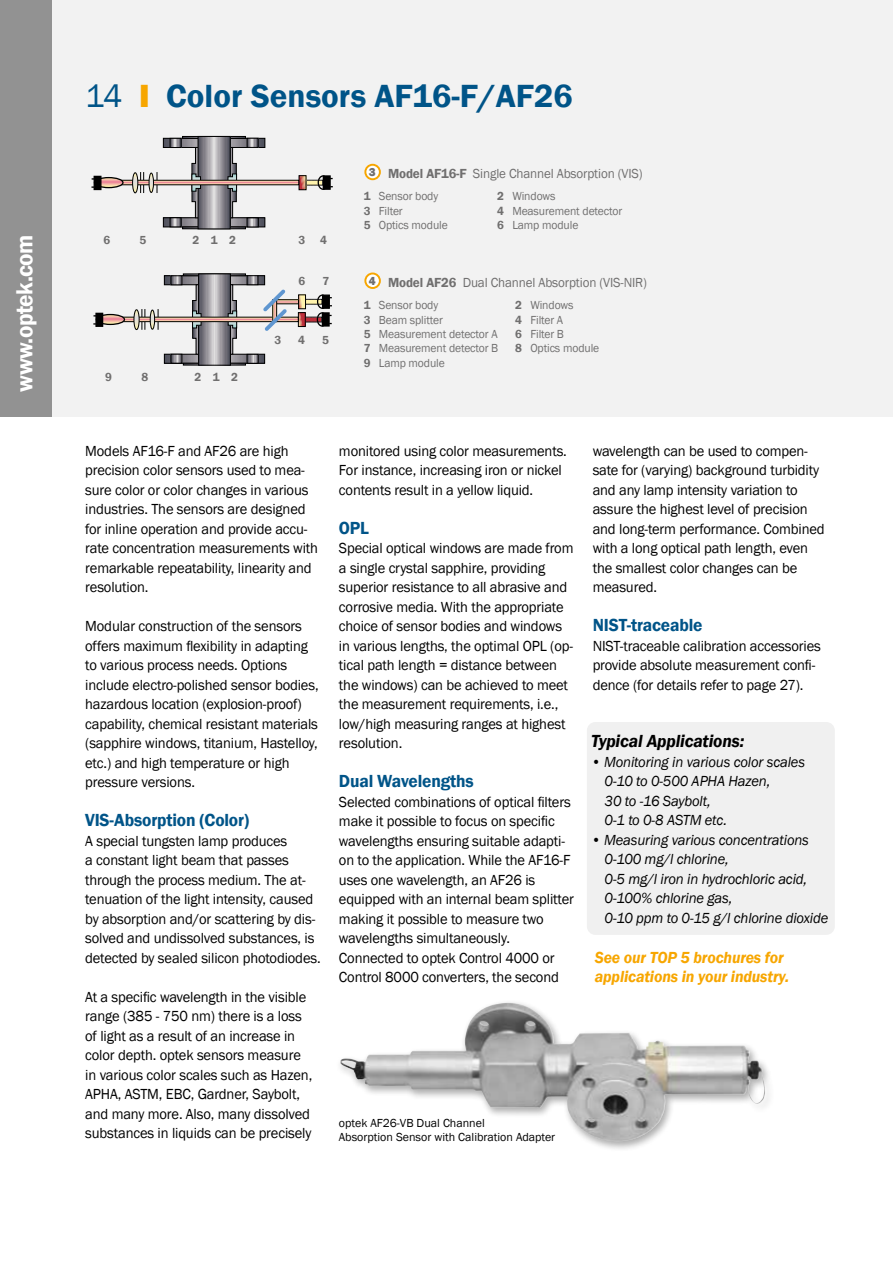
<style>
.page{position:relative;width:893px;height:1263px;background:#fff}
.page>*{position:absolute;margin:0;border:0;box-sizing:border-box;transform-origin:0 0}
.t1{font:600 33px "Franklin Gothic";color:#005488}
.t2{font:600 24px "Franklin Gothic";letter-spacing:-.025em;color:#fff}
.t3{font:600 18px "Franklin Gothic";letter-spacing:-.01em;color:#005488}
.t4{font:italic 600 18px "Franklin Gothic";letter-spacing:-.01em;color:#000}
.t5{font:italic 600 16.5px/19.5px "Franklin Gothic";letter-spacing:-.01em;color:#f7a600;scale:.96 1}
.t6{font:15px/19.5px "Franklin Gothic";letter-spacing:-.01em;color:#000}
.t7{font:italic 15px/19.5px "Franklin Gothic";letter-spacing:-.01em;color:#000}
.t8{font:13.5px "Franklin Gothic";letter-spacing:-.01em;color:#706f6f}
.t9{font:12px "Franklin Gothic";letter-spacing:-.01em;color:#706f6f}
.t10{font:12px/13.5px "Franklin Gothic";color:#000}
.t11{font:600 12px "Franklin Gothic";color:#706f6f}
.s1{font-weight:400}
.s2{font-weight:800;color:#f7a600}
.s3{font-weight:600}
</style>
<div class="page">
<div style="left:0;top:0;width:893px;height:417px;background:#f2f2f2"></div>
<div style="left:0;top:0;width:51px;height:417px;background:#929292"></div>
<div style="left:365px;top:165px;width:15px;height:14px;background:#fff;border-radius:50%"></div>
<div style="left:364px;top:164px;width:17px;height:16px;border:2px solid #f7a600;border-radius:50%"></div>
<svg style="left:91px;top:136px;width:242px;height:93px"></svg>
<div style="left:94px;top:177px;width:30px;height:11px;border:1px solid #000;border-radius:50%"></div>
<div style="left:94px;top:176px;width:8px;height:14px;background:#000;border:1px solid #000"></div>
<svg style="left:93px;top:274px;width:239px;height:91px"></svg>
<svg style="left:365px;top:273px;width:15px;height:15px"></svg>
<div style="left:364px;top:272px;width:17px;height:17px;border:2px solid #f7a600;border-radius:50%"></div>
<div style="left:587px;top:722px;width:248px;height:213px;background:#f0f0f0;border-radius:9px"></div>
<img style="left:340px;top:1003px;width:425px;height:140px">
<h2 class="t2" style="left:10px;top:392px;width:159px;rotate:-90deg">www.optek.com</h2>
<h1 class="t1" style="left:85px;top:76px;width:489px"><span class="s1">14</span> <span class="s2">I</span> Color Sensors AF16-F/AF26</h1>
<p class="t11" style="left:103px;top:233px;width:8px">6</p>
<p class="t11" style="left:139px;top:233px;width:8px">5</p>
<p class="t11" style="left:192px;top:233px;width:45px">212</p>
<p class="t11" style="left:299px;top:233px;width:30px">3 4</p>
<p class="t8" style="left:369px;top:165px;width:275px"><sup>3</sup> <span class="s3">Model AF16-F</span> Single Channel Absorption (VIS)</p>
<p class="t9" style="left:364px;top:189px;width:76px"><span class="s3">1</span> Sensor body</p>
<p class="t9" style="left:497px;top:189px;width:60px"><span class="s3">2</span> Windows</p>
<p class="t9" style="left:364px;top:203px;width:41px"><span class="s3">3</span> Filter</p>
<p class="t9" style="left:497px;top:203px;width:126px"><span class="s3">4</span> Measurement detector</p>
<p class="t9" style="left:364px;top:218px;width:86px"><span class="s3">5</span> Optics module</p>
<p class="t9" style="left:497px;top:218px;width:83px"><span class="s3">6</span> Lamp module</p>
<p class="t11" style="left:105px;top:370px;width:8px">9</p>
<p class="t11" style="left:141px;top:370px;width:8px">8</p>
<p class="t11" style="left:194px;top:370px;width:8px">2</p>
<p class="t11" style="left:231px;top:370px;width:8px">2</p>
<p class="t11" style="left:213px;top:370px;width:8px">1</p>
<p class="t11" style="left:298px;top:274px;width:8px">6</p>
<p class="t11" style="left:322px;top:274px;width:8px">7</p>
<p class="t8" style="left:369px;top:274px;width:280px"><sup>4</sup> <span class="s3">Model AF26</span> Dual Channel Absorption (VIS-NIR)</p>
<p class="t9" style="left:364px;top:298px;width:76px"><span class="s3">1</span> Sensor body</p>
<p class="t9" style="left:515px;top:298px;width:60px"><span class="s3">2</span> Windows</p>
<p class="t9" style="left:364px;top:312px;width:81px"><span class="s3">3</span> Beam splitter</p>
<p class="t9" style="left:515px;top:312px;width:49px"><span class="s3">4</span> Filter A</p>
<p class="t9" style="left:364px;top:327px;width:135px"><span class="s3">5</span> Measurement detector A</p>
<p class="t9" style="left:515px;top:327px;width:50px"><span class="s3">6</span> Filter B</p>
<p class="t9" style="left:364px;top:341px;width:136px"><span class="s3">7</span> Measurement detector B</p>
<p class="t9" style="left:515px;top:341px;width:86px"><span class="s3">8</span> Optics module</p>
<p class="t9" style="left:364px;top:355px;width:83px"><span class="s3">9</span> Lamp module</p>
<p class="t11" style="left:274px;top:333px;width:8px">3</p>
<p class="t11" style="left:298px;top:333px;width:8px">4</p>
<p class="t11" style="left:322px;top:333px;width:8px">5</p>
<p class="t6" style="left:85px;top:441px;width:234px">Models AF16-F and AF26 are high precision color sensors used to mea&shy;sure color or color changes in various industries. The sensors are designed for inline operation and provide accu&shy;rate concentration measurements with remarkable repeatability, linearity and resolution.</p>
<p class="t6" style="left:85px;top:617px;width:235px">Modular construction of the sensors offers maximum flexibility in adapting to various process needs. Options include electro-polished sensor bodies, hazardous location (explosion-proof) capability, chemical resistant materials (sapphire windows, titanium, Hastelloy, etc.) and high temperature or high pressure versions.</p>
<p class="t3" style="left:85px;top:809px;width:165px">VIS-Absorption (Color)</p>
<p class="t6" style="left:85px;top:831px;width:237px">A special tungsten lamp produces<br>a constant light beam that passes through the process medium. The at&shy;tenuation of the light intensity, caused by absorption and/or scattering by dis&shy;solved and undissolved substances, is detected by sealed silicon photodiodes.</p>
<p class="t6" style="left:85px;top:987px;width:229px">At a specific wavelength in the visible range (385 - 750 nm) there is a loss of light as a result of an increase in color depth. optek sensors measure in various color scales such as Hazen, APHA, ASTM, EBC, Gardner, Saybolt, and many more. Also, many dissolved substances in liquids can be precisely</p>
<p class="t6" style="left:339px;top:441px;width:229px">monitored using color measurements.<br>For instance, increasing iron or nickel contents result in a yellow liquid.</p>
<p class="t3" style="left:339px;top:516px;width:32px">OPL</p>
<p class="t6" style="left:339px;top:539px;width:236px">Special optical windows are made from a single crystal sapphire, providing superior resistance to all abrasive and corrosive media. With the appropriate choice of sensor bodies and windows in various lengths, the optimal OPL (op&shy;tical path length = distance between the windows) can be achieved to meet the measurement requirements, i.e., low/high measuring ranges at highest resolution.</p>
<p class="t3" style="left:339px;top:770px;width:136px">Dual Wavelengths</p>
<p class="t6" style="left:339px;top:792px;width:236px">Selected combinations of optical filters make it possible to focus on specific wavelengths ensuring suitable adapti&shy;on to the application. While the AF16-F uses one wavelength, an AF26 is equipped with an internal beam splitter making it possible to measure two wavelengths simultaneously.<br>Connected to optek Control 4000 or Control 8000 converters, the second</p>
<p class="t6" style="left:593px;top:441px;width:234px">wavelength can be used to compen&shy;sate for (varying) background turbidity and any lamp intensity variation to assure the highest level of precision and long-term performance. Combined with a long optical path length, even the smallest color changes can be measured.</p>
<p class="t3" style="left:593px;top:614px;width:111px">NIST-traceable</p>
<p class="t6" style="left:593px;top:636px;width:230px">NIST-traceable calibration accessories provide absolute measurement confi&shy;dence (for details refer to page 27).</p>
<p class="t4" style="left:591px;top:729px;width:155px">Typical Applications:</p>
<p class="t7" style="left:605px;top:752px;width:202px;text-indent:-14px">• Monitoring in various color scales<br>0-10 to 0-500 APHA Hazen,<br>30 to -16 Saybolt,<br>0-1 to 0-8 ASTM etc.</p>
<p class="t7" style="left:605px;top:830px;width:225px;text-indent:-14px">• Measuring various concentrations<br>0-100 mg/l chlorine,<br>0-5 mg/l iron in hydrochloric acid,<br>0-100% chlorine gas,<br>0-10 ppm to 0-15 g/l chlorine dioxide</p>
<p class="t5" style="left:595px;top:948px;width:204px">See our TOP 5 brochures for applications in your industry.</p>
<p class="t10" style="left:339px;top:1116px;width:218px">optek AF26-VB Dual Channel<br>Absorption Sensor with Calibration Adapter</p>
</div>
